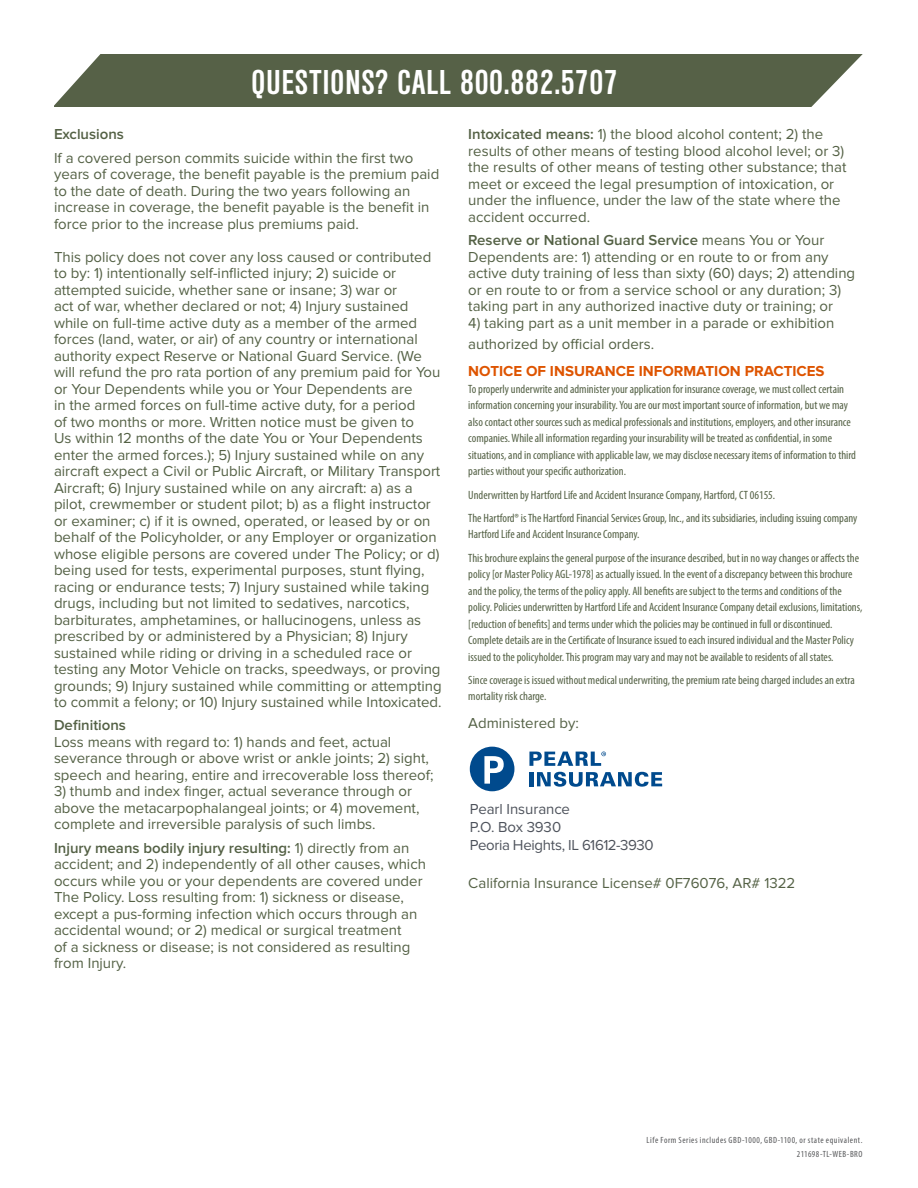
<style>
.page{position:relative;width:918px;height:1188px;background:#fff}
.page>*{position:absolute;margin:0;border:0;box-sizing:border-box;transform-origin:0 0}
.t1{font:700 condensed 36px "Nimbus Sans DOT";letter-spacing:.015em;color:#fff}
.t2{font:15px/16.5px "Proxima Nova";color:#546145}
.t3{font:15px/18px "Proxima Nova";letter-spacing:-.015em;color:#4e535c}
.t4{font:700 15px "Proxima Nova";color:#de5400}
.t5{font:600 15px "Proxima Nova";color:#546145}
.t6{font:condensed 12px/16.5px "Myriad Pro";color:#546145}
.t7{font:condensed 9px "Myriad Pro";letter-spacing:.06em;color:#57585a}
.s1{font-weight:600}
</style>
<div class="page">
<svg style="left:470px;top:747px;width:44px;height:44px"></svg>
<svg style="left:529px;top:752px;width:77px;height:14px"></svg>
<div style="left:529px;top:772px;width:5px;height:14px;background:#004a8d"></div>
<svg style="left:537px;top:772px;width:125px;height:15px"></svg>
<div style="left:54px;top:55px;width:808px;height:52px;background:#566147"></div>
<svg style="left:785px;top:54px;width:78px;height:53px"></svg>
<svg style="left:54px;top:54px;width:62px;height:52px"></svg>
<p class="t1" style="left:251px;top:62px;width:368px">QUESTIONS? CALL 800.882.5707</p>
<p class="t5" style="left:54px;top:126px;width:72px">Exclusions</p>
<p class="t2" style="left:54px;top:150px;width:387px">If a covered person commits suicide within the first two years of coverage, the benefit payable is the premium paid to the date of death. During the two years following an increase in coverage, the benefit payable is the benefit in force prior to the increase plus premiums paid.</p>
<p class="t2" style="left:54px;top:249px;width:389px">This policy does not cover any loss caused or contributed to by: 1) intentionally self-inflicted injury; 2) suicide or attempted suicide, whether sane or insane; 3) war or<br>act of war, whether declared or not; 4) Injury sustained while on full-time active duty as a member of the armed forces (land, water, or air) of any country or international authority expect Reserve or National Guard Service. (We will refund the pro rata portion of any premium paid for You or Your Dependents while you or Your Dependents are<br>in the armed forces on full-time active duty, for a period<br>of two months or more. Written notice must be given to<br>Us within 12 months of the date You or Your Dependents enter the armed forces.); 5) Injury sustained while on any aircraft expect a Civil or Public Aircraft, or Military Transport Aircraft; 6) Injury sustained while on any aircraft: a) as a pilot, crewmember or student pilot; b) as a flight instructor or examiner; c) if it is owned, operated, or leased by or on behalf of the Policyholder, or any Employer or organization whose eligible persons are covered under The Policy; or d) being used for tests, experimental purposes, stunt flying, racing or endurance tests; 7) Injury sustained while taking drugs, including but not limited to sedatives, narcotics, barbiturates, amphetamines, or hallucinogens, unless as prescribed by or administered by a Physician; 8) Injury sustained while riding or driving in a scheduled race or testing any Motor Vehicle on tracks, speedways, or proving grounds; 9) Injury sustained while committing or attempting to commit a felony; or 10) Injury sustained while Intoxicated.</p>
<p class="t2" style="left:54px;top:717px;width:381px"><span class="s1">Definitions<br></span>Loss means with regard to: 1) hands and feet, actual severance through or above wrist or ankle joints; 2) sight, speech and hearing, entire and irrecoverable loss thereof;</p>
<p class="t2" style="left:54px;top:783px;width:367px">3) thumb and index finger, actual severance through or above the metacarpophalangeal joints; or 4) movement, complete and irreversible paralysis of such limbs.</p>
<p class="t2" style="left:54px;top:840px;width:374px"><span class="s1">Injury means bodily injury resulting:</span> 1) directly from an accident; and 2) independently of all other causes, which occurs while you or your dependents are covered under The Policy. Loss resulting from: 1) sickness or disease, except a pus-forming infection which occurs through an accidental wound; or 2) medical or surgical treatment<br>of a sickness or disease; is not considered as resulting from Injury.</p>
<p class="t2" style="left:468px;top:126px;width:380px"><span class="s1">Intoxicated means:</span> 1) the blood alcohol content; 2) the results of other means of testing blood alcohol level; or 3) the results of other means of testing other substance; that meet or exceed the legal presumption of intoxication, or under the influence, under the law of the state where the accident occurred.</p>
<p class="t2" style="left:468px;top:232px;width:388px"><span class="s1">Reserve or National Guard Service</span> means You or Your Dependents are: 1) attending or en route to or from any active duty training of less than sixty (60) days; 2) attending or en route to or from a service school or any duration; 3) taking part in any authorized inactive duty or training; or</p>
<p class="t2" style="left:468px;top:312px;width:368px;line-height:21px">4) taking part as a unit member in a parade or exhibition authorized by official orders.</p>
<p class="t4" style="left:468px;top:363px;width:358px">NOTICE OF INSURANCE INFORMATION PRACTICES</p>
<p class="t6" style="left:468px;top:380px;width:389px">To properly underwrite and administer your application for insurance coverage, we must collect certain information concerning your insurability. You are our most important source of information, but we may also contact other sources such as medical professionals and institutions, employers, and other insurance companies. While all information regarding your insurability will be treated as confidential, in some situations, and in compliance with applicable law, we may disclose necessary items of information to third parties without your specific authorization.</p>
<p class="t6" style="left:468px;top:486px;width:308px">Underwritten by Hartford Life and Accident Insurance Company, Hartford, CT 06155.</p>
<p class="t6" style="left:468px;top:509px;width:391px">The Hartford® is The Hartford Financial Services Group, Inc., and its subsidiaries, including issuing company<br>Hartford Life and Accident Insurance Company.</p>
<p class="t6" style="left:468px;top:549px;width:396px">This brochure explains the general purpose of the insurance described, but in no way changes or affects the policy [or Master Policy AGL-1978] as actually issued. In the event of a discrepancy between this brochure and the policy, the terms of the policy apply. All benefits are subject to the terms and conditions of the policy. Policies underwritten by Hartford Life and Accident Insurance Company detail exclusions, limitations, [reduction of benefits] and terms under which the policies may be continued in full or discontinued.<br>Complete details are in the Certificate of Insurance issued to each insured individual and the Master Policy issued to the policyholder. This program may vary and may not be available to residents of all states.</p>
<p class="t6" style="left:468px;top:671px;width:388px">Since coverage is issued without medical underwriting, the premium rate being charged includes an extra mortality risk charge.</p>
<p class="t2" style="left:468px;top:715px;width:112px">Administered by:</p>
<p class="t3" style="left:470px;top:800px;width:102px">Pearl Insurance</p>
<p class="t3" style="left:470px;top:818px;width:185px">P.O. Box 3930<br>Peoria Heights, IL 61612-3930</p>
<p class="t2" style="left:468px;top:875px;width:329px">California Insurance License# 0F76076, AR# 1322</p>
<p class="t7" style="left:647px;top:1135px;width:217px">Life Form Series includes GBD-1000, GBD-1100, or state equivalent.</p>
<p class="t7" style="left:797px;top:1148px;width:67px">211698-TL-WEB-BRO</p>
</div>
